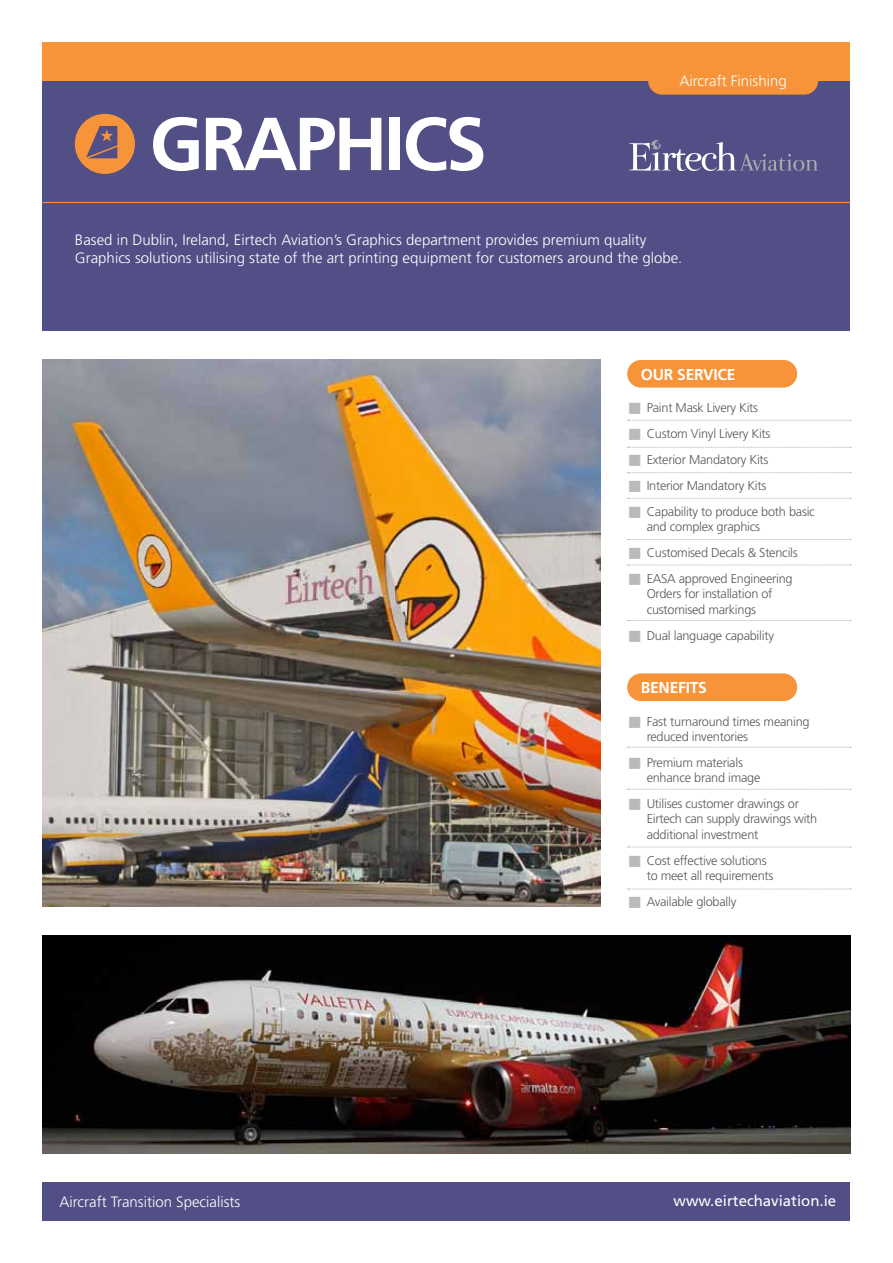
<style>
.page{position:relative;width:893px;height:1263px;background:#fff}
.page>*{position:absolute;margin:0;border:0;box-sizing:border-box;transform-origin:0 0}
.t1{font:700 75px "Frutiger";letter-spacing:-.04em;color:#fff}
.t2{font:700 15.75px "Frutiger";letter-spacing:-.02em;color:#fff}
.t3{font:300 15px/18px "Frutiger";color:#fff}
.t4{font:15px "Frutiger";color:#fff}
.t5{font:300 12.75px/15.3px "Frutiger";letter-spacing:-.02em;color:#58595b}
.s1{color:#b8babc}
</style>
<div class="page">
<img style="left:43px;top:360px;width:558px;height:546px">
<div style="left:43px;top:43px;width:807px;height:288px;background:#524e86"></div>
<div style="left:43px;top:43px;width:807px;height:38px;background:#f79338"></div>
<div style="left:43px;top:1182px;width:807px;height:38px;background:#524e86"></div>
<svg style="left:629px;top:140px;width:189px;height:31px"></svg>
<hr style="left:43px;top:202px;width:807px;height:1px;background:#f79338">
<div style="left:648px;top:67px;width:170px;height:28px;background:#f79338;border-radius:14px"></div>
<img style="left:43px;top:935px;width:807px;height:218px">
<div style="left:75px;top:114px;width:60px;height:60px;background:#f79338;border-radius:50%"></div>
<svg style="left:86px;top:126px;width:31px;height:32px"></svg>
<div style="left:627px;top:360px;width:170px;height:28px;background:#f79338;border-radius:14px"></div>
<svg style="left:628px;top:539px;width:223px;height:1px"></svg>
<svg style="left:628px;top:420px;width:223px;height:1px"></svg>
<svg style="left:628px;top:447px;width:223px;height:1px"></svg>
<svg style="left:628px;top:472px;width:223px;height:1px"></svg>
<svg style="left:628px;top:498px;width:223px;height:1px"></svg>
<svg style="left:628px;top:565px;width:223px;height:1px"></svg>
<svg style="left:628px;top:620px;width:223px;height:1px"></svg>
<div style="left:627px;top:673px;width:170px;height:28px;background:#f79338;border-radius:14px"></div>
<svg style="left:628px;top:847px;width:223px;height:1px"></svg>
<svg style="left:628px;top:747px;width:223px;height:1px"></svg>
<svg style="left:628px;top:789px;width:223px;height:1px"></svg>
<svg style="left:628px;top:889px;width:223px;height:1px"></svg>
<h1 class="t1" style="left:150px;top:100px;width:339px">GRAPHICS</h1>
<p class="t3" style="left:679px;top:71px;width:109px">Aircraft Finishing</p>
<p class="t3" style="left:75px;top:231px;width:609px">Based in Dublin, Ireland, Eirtech Aviation’s Graphics department provides premium quality<br>Graphics solutions utilising state of the art printing equipment for customers around the globe.</p>
<p class="t2" style="left:641px;top:365px;width:96px">OUR SERVICE</p>
<p class="t5" style="left:629px;top:400px;width:131px"><span class="s1">■</span> Paint Mask Livery Kits</p>
<p class="t5" style="left:629px;top:426px;width:143px"><span class="s1">■</span> Custom Vinyl Livery Kits</p>
<p class="t5" style="left:629px;top:452px;width:141px"><span class="s1">■</span> Exterior Mandatory Kits</p>
<p class="t5" style="left:629px;top:478px;width:139px"><span class="s1">■</span> Interior Mandatory Kits</p>
<p class="t5" style="left:647px;top:504px;width:170px;text-indent:-18px"><span class="s1">■</span> Capability to produce both basic and complex graphics</p>
<p class="t5" style="left:629px;top:545px;width:171px"><span class="s1">■</span> Customised Decals &amp; Stencils</p>
<p class="t5" style="left:647px;top:571px;width:147px;text-indent:-18px"><span class="s1">■</span> EASA approved Engineering<br>Orders for installation of customised markings</p>
<p class="t5" style="left:629px;top:627px;width:147px"><span class="s1">■</span> Dual language capability</p>
<p class="t2" style="left:641px;top:679px;width:68px">BENEFITS</p>
<p class="t5" style="left:647px;top:713px;width:164px;text-indent:-18px"><span class="s1">■</span> Fast turnaround times meaning reduced inventories</p>
<p class="t5" style="left:647px;top:755px;width:115px;text-indent:-18px"><span class="s1">■</span> Premium materials enhance brand image</p>
<p class="t5" style="left:647px;top:796px;width:172px;text-indent:-18px"><span class="s1">■</span> Utilises customer drawings or<br>Eirtech can supply drawings with additional investment</p>
<p class="t5" style="left:647px;top:852px;width:128px;text-indent:-18px"><span class="s1">■</span> Cost effective solutions to meet all requirements</p>
<p class="t5" style="left:629px;top:894px;width:109px"><span class="s1">■</span> Available globally</p>
<p class="t3" style="left:60px;top:1192px;width:182px">Aircraft Transition Specialists</p>
<p class="t4" style="left:674px;top:1192px;width:164px">www.eirtechaviation.ie</p>
</div>
